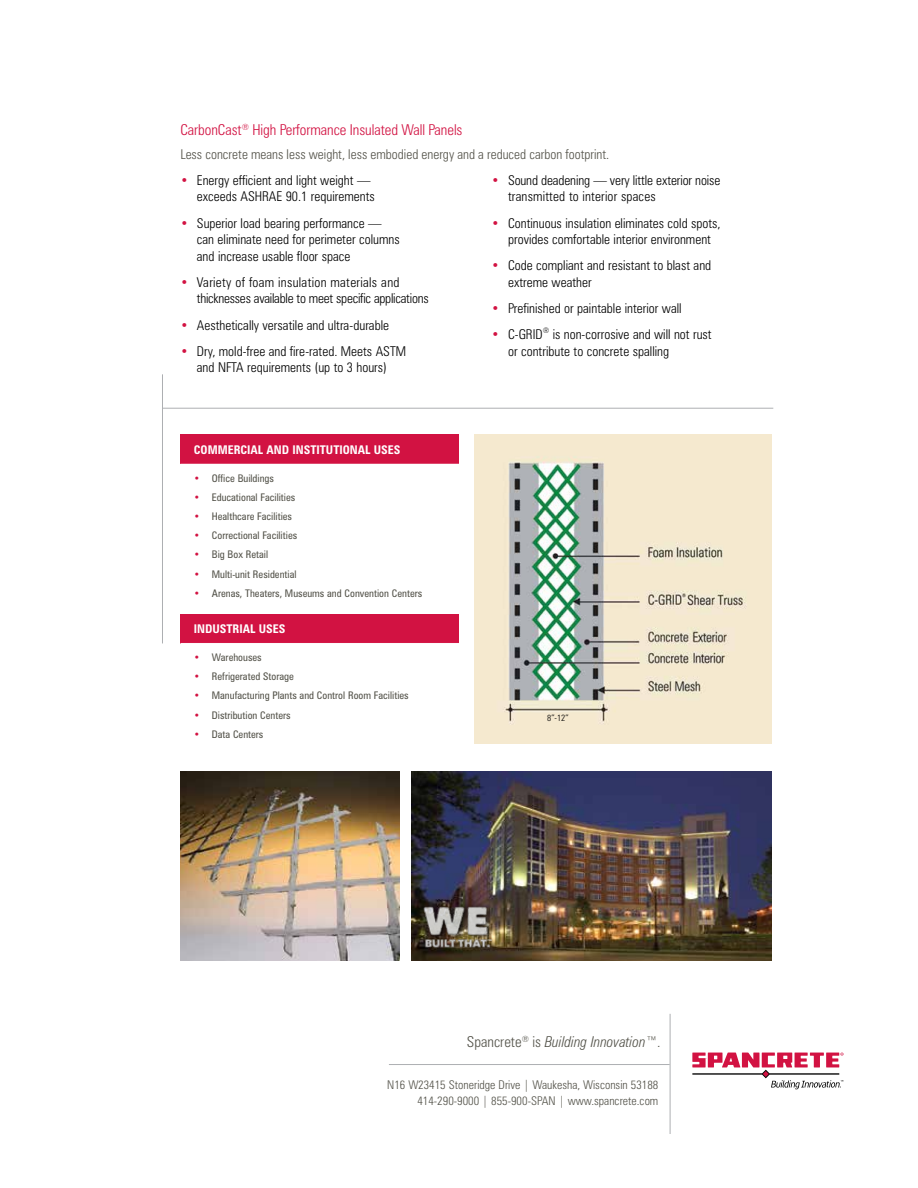
<style>
.page{position:relative;width:918px;height:1188px;background:#fff}
.page>*{position:absolute;margin:0;border:0;box-sizing:border-box;transform-origin:0 0}
.t1{font:300 condensed 15px "Zurich BT";letter-spacing:-.005em;color:#d21242}
.t2{font:italic 300 condensed 15px "Zurich BT";color:#54534a}
.t3{font:300 condensed 13.5px/16.5px "Zurich BT";color:#000}
.t4{font:300 condensed 13.5px/16.5px "Zurich BT";letter-spacing:-.02em;color:#000}
.t5{font:300 condensed 13.5px "Zurich BT";color:#54534a}
.t6{font:300 condensed 12px/15.6px "Zurich BT";color:#54534a;text-align:right}
.t7{font:700 condensed 12px "Zurich BT";color:#fff}
.t8{font:condensed 10.5px "Zurich BT";color:#54534a}
.t9{font:300 condensed 9px "Zurich BT";color:#000}
.s1{color:#d21242}
.s2{font-style:normal}
</style>
<div class="page">
<img style="left:180px;top:771px;width:219px;height:190px">
<hr style="left:389px;top:1064px;width:281px;height:1px;background:#adafb2">
<hr style="left:670px;top:1014px;width:1px;height:120px;background:#adafb2">
<svg style="left:692px;top:1053px;width:152px;height:36px"></svg>
<img style="left:475px;top:435px;width:296px;height:308px">
<hr style="left:163px;top:408px;width:610px;height:1px;background:#adafb2">
<hr style="left:162px;top:374px;width:1px;height:269px;background:#adafb2">
<img style="left:412px;top:771px;width:359px;height:190px">
<div style="left:421px;top:903px;width:77px;height:50px;background:#000;opacity:.85"></div>
<img style="left:419px;top:903px;width:76px;height:46px">
<div style="left:180px;top:435px;width:279px;height:29px;background:#d21242"></div>
<div style="left:180px;top:614px;width:279px;height:29px;background:#d21242"></div>
<p class="t1" style="left:180px;top:120px;width:284px">CarbonCast<sup>®</sup> High Performance Insulated Wall Panels</p>
<p class="t5" style="left:180px;top:146px;width:430px">Less concrete means less weight, less embodied energy and a reduced carbon footprint.</p>
<p class="t3" style="left:197px;top:172px;width:179px;text-indent:-16px"><span class="s1">•</span> Energy efficient and light weight — exceeds ASHRAE 90.1 requirements</p>
<p class="t3" style="left:197px;top:215px;width:204px;text-indent:-16px"><span class="s1">•</span> Superior load bearing performance — can eliminate need for perimeter columns and increase usable floor space</p>
<p class="t4" style="left:197px;top:274px;width:233px;text-indent:-16px"><span class="s1">•</span> Variety of foam insulation materials and thicknesses available to meet specific applications</p>
<p class="t3" style="left:180px;top:316px;width:210px"><span class="s1">•</span> Aesthetically versatile and ultra-durable</p>
<p class="t3" style="left:180px;top:343px;width:227px;text-align:center"><span class="s1">•</span> Dry, mold-free and fire-rated. Meets ASTM and NFTA requirements (up to 3 hours)</p>
<p class="t7" style="left:194px;top:442px;width:208px">COMMERCIAL AND INSTITUTIONAL USES</p>
<p class="t8" style="left:194px;top:472px;width:82px"><span class="s1">•</span> Office Buildings</p>
<p class="t8" style="left:194px;top:491px;width:103px"><span class="s1">•</span> Educational Facilities</p>
<p class="t8" style="left:194px;top:510px;width:100px"><span class="s1">•</span> Healthcare Facilities</p>
<p class="t8" style="left:194px;top:529px;width:105px"><span class="s1">•</span> Correctional Facilities</p>
<p class="t8" style="left:194px;top:548px;width:76px"><span class="s1">•</span> Big Box Retail</p>
<p class="t8" style="left:194px;top:568px;width:104px"><span class="s1">•</span> Multi-unit Residential</p>
<p class="t8" style="left:194px;top:587px;width:230px"><span class="s1">•</span> Arenas, Theaters, Museums and Convention Centers</p>
<p class="t7" style="left:194px;top:622px;width:93px">INDUSTRIAL USES</p>
<p class="t8" style="left:194px;top:651px;width:69px"><span class="s1">•</span> Warehouses</p>
<p class="t8" style="left:194px;top:670px;width:102px"><span class="s1">•</span> Refrigerated Storage</p>
<p class="t8" style="left:194px;top:689px;width:216px"><span class="s1">•</span> Manufacturing Plants and Control Room Facilities</p>
<p class="t8" style="left:194px;top:708px;width:98px"><span class="s1">•</span> Distribution Centers</p>
<p class="t8" style="left:194px;top:728px;width:71px"><span class="s1">•</span> Data Centers</p>
<p class="t3" style="left:508px;top:172px;width:214px;text-indent:-16px"><span class="s1">•</span> Sound deadening — very little exterior noise transmitted to interior spaces</p>
<p class="t3" style="left:492px;top:215px;width:231px;text-align:center"><span class="s1">•</span> Continuous insulation eliminates cold spots, provides comfortable interior environment</p>
<p class="t3" style="left:508px;top:257px;width:205px;text-indent:-16px"><span class="s1">•</span> Code compliant and resistant to blast and extreme weather</p>
<p class="t3" style="left:492px;top:300px;width:192px"><span class="s1">•</span> Prefinished or paintable interior wall</p>
<p class="t3" style="left:508px;top:326px;width:205px;text-indent:-16px"><span class="s1">•</span> C-GRID<sup>®</sup> is non-corrosive and will not rust or contribute to concrete spalling</p>
<p class="t9" style="left:547px;top:712px;width:23px">8”-12”</p>
<p class="t2" style="left:467px;top:1033px;width:196px"><span class="s2">Spancrete</span><sup>®</sup> <span class="s2">is</span> Building Innovation™.</p>
<p class="t6" style="left:387px;top:1077px;width:273px">N16 W23415 Stoneridge Drive | Waukesha, Wisconsin 53188<br>414-290-9000 | 855-900-SPAN | www.spancrete.com</p>
</div>
